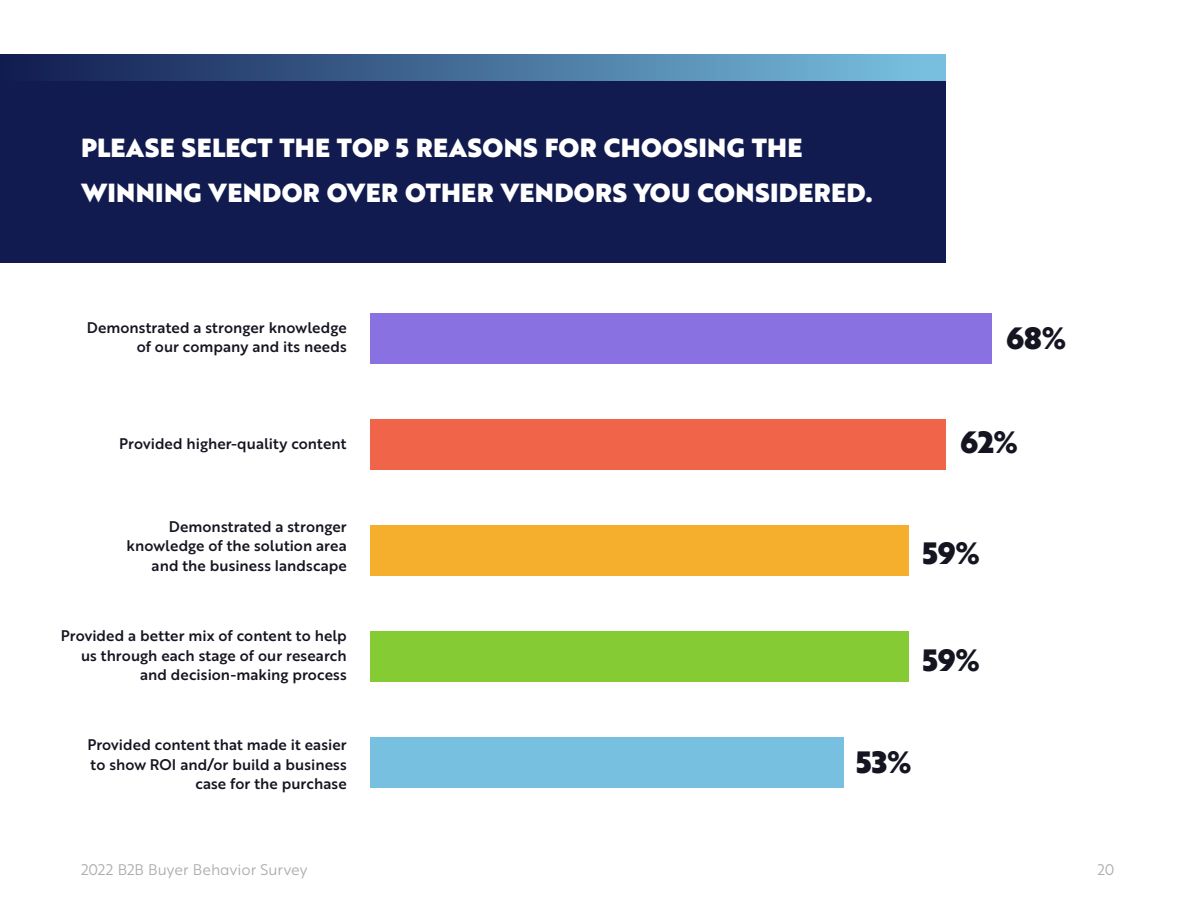
<style>
.page{position:relative;width:1188px;height:918px;background:#fff}
.page>*{position:absolute;margin:0;border:0;box-sizing:border-box;transform-origin:0 0}
.t1{font:30px "Brother 1816 Black";letter-spacing:-.005em;color:#151521}
.t2{font:25.5px/45px "Brother 1816 Black";letter-spacing:.01em;color:#fff}
.t3{font:15px/19.5px "Brother 1816 Medium";letter-spacing:.005em;color:#151521;text-align:right}
.t4{font:15px "Brother 1816 Book";letter-spacing:.005em;color:#adadb1}
</style>
<div class="page">
<div style="left:0;top:54px;width:945px;height:209px;background:#111b50"></div>
<div style="left:0;top:54px;width:945px;height:27px;background:linear-gradient(to right,#111b50,#7ac3e2)"></div>
<div style="left:370px;top:738px;width:473px;height:50px;background:#78c0e0"></div>
<div style="left:370px;top:632px;width:538px;height:50px;background:#85cb33"></div>
<div style="left:370px;top:526px;width:538px;height:50px;background:#f6ae2d"></div>
<div style="left:370px;top:420px;width:575px;height:50px;background:#f06449"></div>
<div style="left:370px;top:314px;width:622px;height:50px;background:#8a71e2"></div>
<h2 class="t2" style="left:81px;top:125px;width:793px">PLEASE SELECT THE TOP 5 REASONS FOR CHOOSING THE<br>WINNING VENDOR OVER OTHER VENDORS YOU CONSIDERED.</h2>
<p class="t3" style="left:87px;top:317px;width:261px">Demonstrated a stronger knowledge of our company and its needs</p>
<p class="t3" style="left:119px;top:433px;width:229px">Provided higher-quality content</p>
<p class="t3" style="left:127px;top:516px;width:222px">Demonstrated a stronger knowledge of the solution area and the business landscape</p>
<p class="t3" style="left:61px;top:626px;width:288px">Provided a better mix of content to help us through each stage of our research and decision-making process</p>
<p class="t3" style="left:87px;top:734px;width:261px">Provided content that made it easier to show ROI and/or build a business case for the purchase</p>
<h1 class="t1" style="left:1006px;top:315px;width:62px">68%</h1>
<h1 class="t1" style="left:960px;top:419px;width:59px">62%</h1>
<h1 class="t1" style="left:922px;top:530px;width:59px">59%</h1>
<h1 class="t1" style="left:922px;top:637px;width:59px">59%</h1>
<h1 class="t1" style="left:856px;top:739px;width:57px">53%</h1>
<p class="t4" style="left:81px;top:858px;width:228px">2022 B2B Buyer Behavior Survey</p>
<p class="t4" style="left:1097px;top:858px;width:19px">20</p>
</div>
